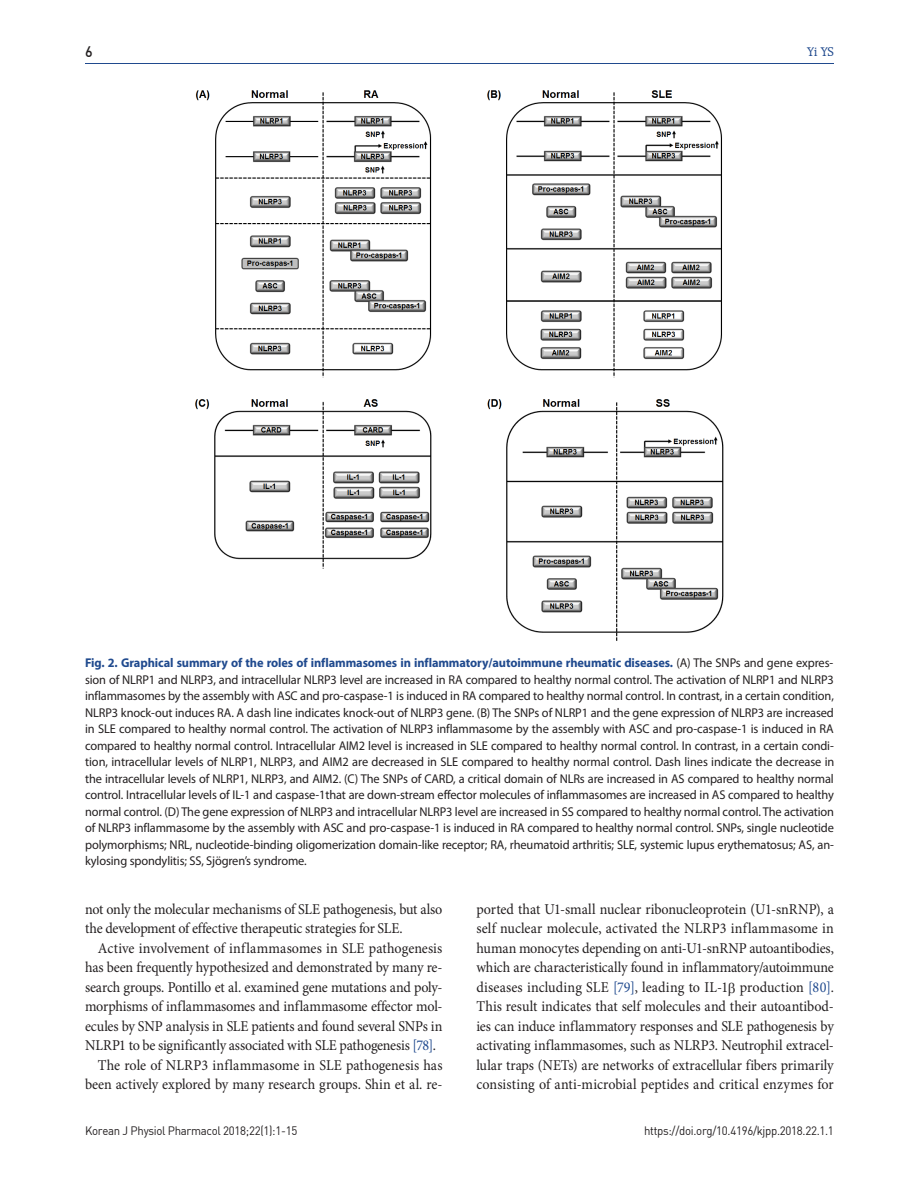
<style>
.page{position:relative;width:919px;height:1191px;background:#fff}
.page>*{position:absolute;margin:0;border:0;box-sizing:border-box;transform-origin:0 0}
.t1{font:15px/19.5px "Minion Pro";letter-spacing:-.01em;color:#231f20;text-align:justify;scale:.94 1}
.t2{font:15px "Dinmed";color:#231f20;scale:.95 1}
.t3{font:13.5px "Raleigh BT";color:#204a8e}
.t4{font:12.75px/16.5px "Myriad Pro";letter-spacing:-.01em;color:#231f20;text-align:justify}
.t5{font:12px "Dinreg";letter-spacing:-.025em;color:#231f20;scale:.95 1}
.s1{font-weight:700;color:#204a8e}
.s2{color:#204a8e}
</style>
<div class="page">
<hr style="left:85px;top:64px;width:748px;height:1px;background:#204a8e">
<img style="left:195px;top:90px;width:527px;height:288px">
<img style="left:195px;top:399px;width:529px;height:242px">
<p class="t2" style="left:85px;top:42px;width:9px">6</p>
<p class="t3" style="left:807px;top:43px;width:28px">Yi YS</p>
<p class="t4" style="left:85px;top:654px;width:750px"><span class="s1">Fig. 2. Graphical summary of the roles of inflammasomes in inflammatory/autoimmune rheumatic diseases.</span> (A) The SNPs and gene expres&shy;sion of NLRP1 and NLRP3, and intracellular NLRP3 level are increased in RA compared to healthy normal control. The activation of NLRP1 and NLRP3 inflammasomes by the assembly with ASC and pro-caspase-1 is induced in RA compared to healthy normal control. In contrast, in a certain condition, NLRP3 knock-out induces RA. A dash line indicates knock-out of NLRP3 gene. (B) The SNPs of NLRP1 and the gene expression of NLRP3 are increased in SLE compared to healthy normal control. The activation of NLRP3 inflammasome by the assembly with ASC and pro-caspase-1 is induced in RA compared to healthy normal control. Intracellular AIM2 level is increased in SLE compared to healthy normal control. In contrast, in a certain condi&shy;tion, intracellular levels of NLRP1, NLRP3, and AIM2 are decreased in SLE compared to healthy normal control. Dash lines indicate the decrease in the intracellular levels of NLRP1, NLRP3, and AIM2. (C) The SNPs of CARD, a critical domain of NLRs are increased in AS compared to healthy normal control. Intracellular levels of IL-1 and caspase-1that are down-stream effector molecules of inflammasomes are increased in AS compared to healthy normal control. (D) The gene expression of NLRP3 and intracellular NLRP3 level are increased in SS compared to healthy normal control. The activation of NLRP3 inflammasome by the assembly with ASC and pro-caspase-1 is induced in RA compared to healthy normal control. SNPs, single nucleotide polymorphisms; NRL, nucleotide-binding oligomerization domain-like receptor; RA, rheumatoid arthritis; SLE, systemic lupus erythematosus; AS, an&shy;kylosing spondylitis; SS, Sjögren’s syndrome.</p>
<p class="t1" style="left:85px;top:899px;width:381px">not only the molecular mechanisms of SLE pathogenesis, but also</p>
<p class="t1" style="left:85px;top:919px;width:339px">the development of effective therapeutic strategies for SLE.</p>
<p class="t1" style="left:98px;top:938px;width:368px">Active involvement of inflammasomes in SLE pathogenesis</p>
<p class="t1" style="left:85px;top:958px;width:381px">has been frequently hypothesized and demonstrated by many re-</p>
<p class="t1" style="left:85px;top:977px;width:381px">search groups. Pontillo et al. examined gene mutations and poly-</p>
<p class="t1" style="left:85px;top:997px;width:381px">morphisms of inflammasomes and inflammasome effector mol-</p>
<p class="t1" style="left:85px;top:1016px;width:381px">ecules by SNP analysis in SLE patients and found several SNPs in</p>
<p class="t1" style="left:85px;top:1036px;width:375px">NLRP1 to be significantly associated with SLE pathogenesis <span class="s2">[78]</span>.</p>
<p class="t1" style="left:98px;top:1055px;width:368px">The role of NLRP3 inflammasome in SLE pathogenesis has</p>
<p class="t1" style="left:85px;top:1075px;width:381px">been actively explored by many research groups. Shin et al. re-</p>
<p class="t1" style="left:476px;top:899px;width:382px">ported that U1-small nuclear ribonucleoprotein (U1-snRNP), a self nuclear molecule, activated the NLRP3 inflammasome in human monocytes depending on anti-U1-snRNP autoantibodies, which are characteristically found in inflammatory/autoimmune diseases including SLE <span class="s2">[79]</span>, leading to IL-1 production <span class="s2">[80]</span>.<br>This result indicates that self molecules and their autoantibod&shy;ies can induce inflammatory responses and SLE pathogenesis by activating inflammasomes, such as NLRP3. Neutrophil extracel&shy;lular traps (NETs) are networks of extracellular fibers primarily consisting of anti-microbial peptides and critical enzymes for</p>
<p class="t5" style="left:85px;top:1123px;width:225px">Korean J Physiol Pharmacol 2018;22(1):1-15</p>
<p class="t5" style="left:644px;top:1123px;width:201px">https://doi.org/10.4196/kjpp.2018.22.1.1</p>
</div>
